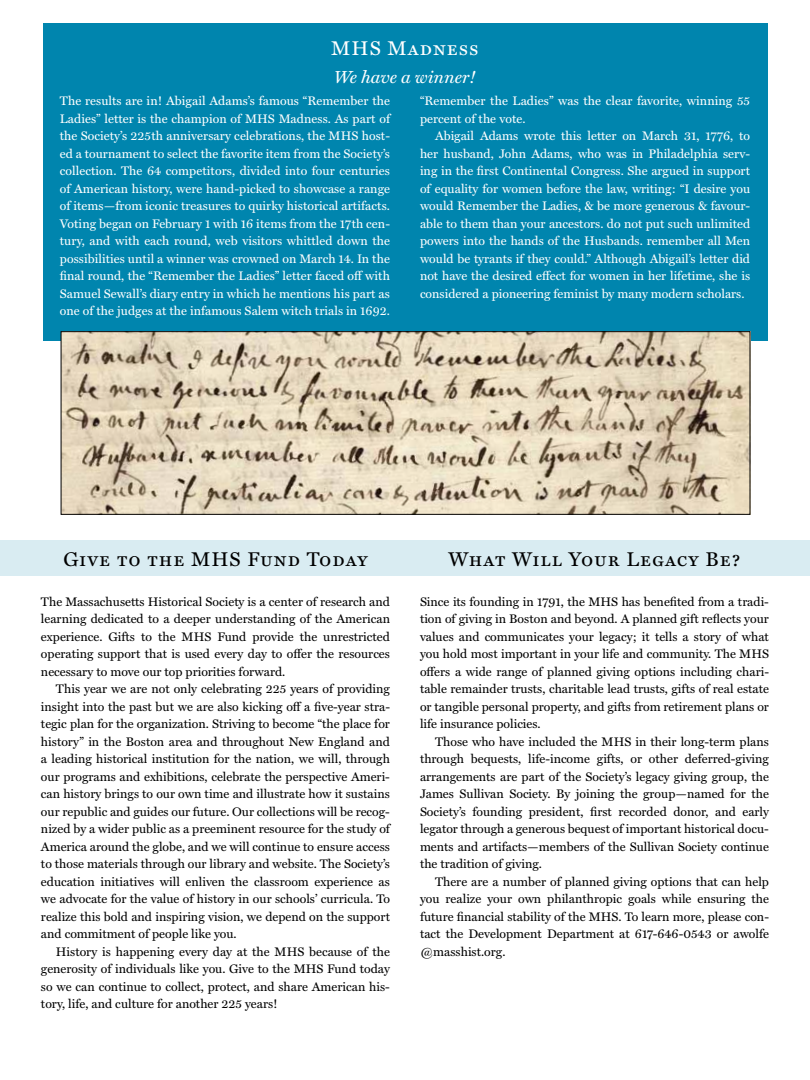
<style>
.page{position:relative;width:810px;height:1080px;background:#fff}
.page>*{position:absolute;margin:0;border:0;box-sizing:border-box;transform-origin:0 0}
.t1{font:20px "Miller Text Roman SC";letter-spacing:.05em;color:#000}
.t2{font:20px "Miller Text Roman SC";letter-spacing:.05em;color:#fff}
.t3{font:italic 17.5px "Miller Text";color:#fff}
.t4{font:12.5px/17.5px "Miller Text";color:#000;text-align:justify}
.t5{font:12.5px/17.5px "Miller Text";letter-spacing:.005em;color:#fff;text-align:justify}
</style>
<div class="page">
<div style="left:0;top:540px;width:810px;height:36px;background:#d9ecf2"></div>
<div style="left:43px;top:23px;width:724px;height:318px;background:#0085ae"></div>
<img style="left:63px;top:334px;width:685px;height:179px">
<div style="left:61px;top:332px;width:689px;height:183px;border:1px solid #000"></div>
<h1 class="t2" style="left:331px;top:37px;width:158px">MHS Madness<sub>9</sub></h1>
<h2 class="t3" style="left:334px;top:67px;width:143px">We have a winner!</h2>
<p class="t5" style="left:60px;top:92px;width:332px">The results are in! Abigail Adams’s famous “Remember the Ladies” letter is the champion of MHS Madness. As part of the Society’s 225th anniversary celebrations, the MHS host&shy;ed a tournament to select the favorite item from the Society’s collection. The 64 competitors, divided into four centuries of American history, were hand-picked to showcase a range of items—from iconic treasures to quirky historical artifacts.<br>Voting began on February 1 with 16 items from the 17th cen&shy;tury, and with each round, web visitors whittled down the possibilities until a winner was crowned on March 14. In the final round, the “Remember the Ladies” letter faced off with Samuel Sewall’s diary entry in which he mentions his part as one of the judges at the infamous Salem witch trials in 1692.</p>
<p class="t5" style="left:420px;top:92px;width:332px">“Remember the Ladies” was the clear favorite, winning 55 percent of the vote.</p>
<p class="t5" style="left:420px;top:127px;width:332px;text-indent:15px">Abigail Adams wrote this letter on March 31, 1776, to her husband, John Adams, who was in Philadelphia serv&shy;ing in the first Continental Congress. She argued in support of equality for women before the law, writing: “I desire you would Remember the Ladies, &amp; be more generous &amp; favour&shy;able to them than your ancestors. do not put such unlimited powers into the hands of the Husbands. remember all Men would be tyrants if they could.” Although Abigail’s letter did not have the desired effect for women in her lifetime, she is considered a pioneering feminist by many modern scholars.</p>
<h1 class="t1" style="left:63px;top:547px;width:306px">Give to the MHS Fund Today</h1>
<p class="t4" style="left:41px;top:593px;width:351px">The Massachusetts Historical Society is a center of research and learning dedicated to a deeper understanding of the American experience. Gifts to the MHS Fund provide the unrestricted operating support that is used every day to offer the resources necessary to move our top priorities forward.</p>
<p class="t4" style="left:41px;top:680px;width:351px;text-indent:15px">This year we are not only celebrating 225 years of providing insight into the past but we are also kicking off a five-year stra&shy;tegic plan for the organization. Striving to become “the place for history” in the Boston area and throughout New England and a leading historical institution for the nation, we will, through our programs and exhibitions, celebrate the perspective Ameri&shy;can history brings to our own time and illustrate how it sustains our republic and guides our future. Our collections will be recog&shy;nized by a wider public as a preeminent resource for the study of America around the globe, and we will continue to ensure access to those materials through our library and website. The Society’s education initiatives will enliven the classroom experience as we advocate for the value of history in our schools’ curricula. To realize this bold and inspiring vision, we depend on the support and commitment of people like you.</p>
<p class="t4" style="left:41px;top:943px;width:350px;text-indent:15px">History is happening every day at the MHS because of the generosity of individuals like you. Give to the MHS Fund today so we can continue to collect, protect, and share American his&shy;tory, life, and culture for another 225 years!</p>
<h1 class="t1" style="left:449px;top:547px;width:293px">What Will Your Legacy Be?</h1>
<p class="t4" style="left:420px;top:593px;width:351px">Since its founding in 1791, the MHS has benefited from a tradi&shy;tion of giving in Boston and beyond. A planned gift reflects your values and communicates your legacy; it tells a story of what you hold most important in your life and community. The MHS offers a wide range of planned giving options including chari&shy;table remainder trusts, charitable lead trusts, gifts of real estate or tangible personal property, and gifts from retirement plans or life insurance policies.</p>
<p class="t4" style="left:420px;top:733px;width:351px;text-indent:15px">Those who have included the MHS in their long-term plans through bequests, life-income gifts, or other deferred-giving arrangements are part of the Society’s legacy giving group, the James Sullivan Society. By joining the group—named for the Society’s founding president, first recorded donor, and early legator through a generous bequest of important historical docu&shy;ments and artifacts—members of the Sullivan Society continue the tradition of giving.</p>
<p class="t4" style="left:420px;top:873px;width:351px;text-indent:15px">There are a number of planned giving options that can help you realize your own philanthropic goals while ensuring the future financial stability of the MHS. To learn more, please con&shy;tact the Development Department at 617-646-0543 or awolfe @masshist.org.</p>
</div>
